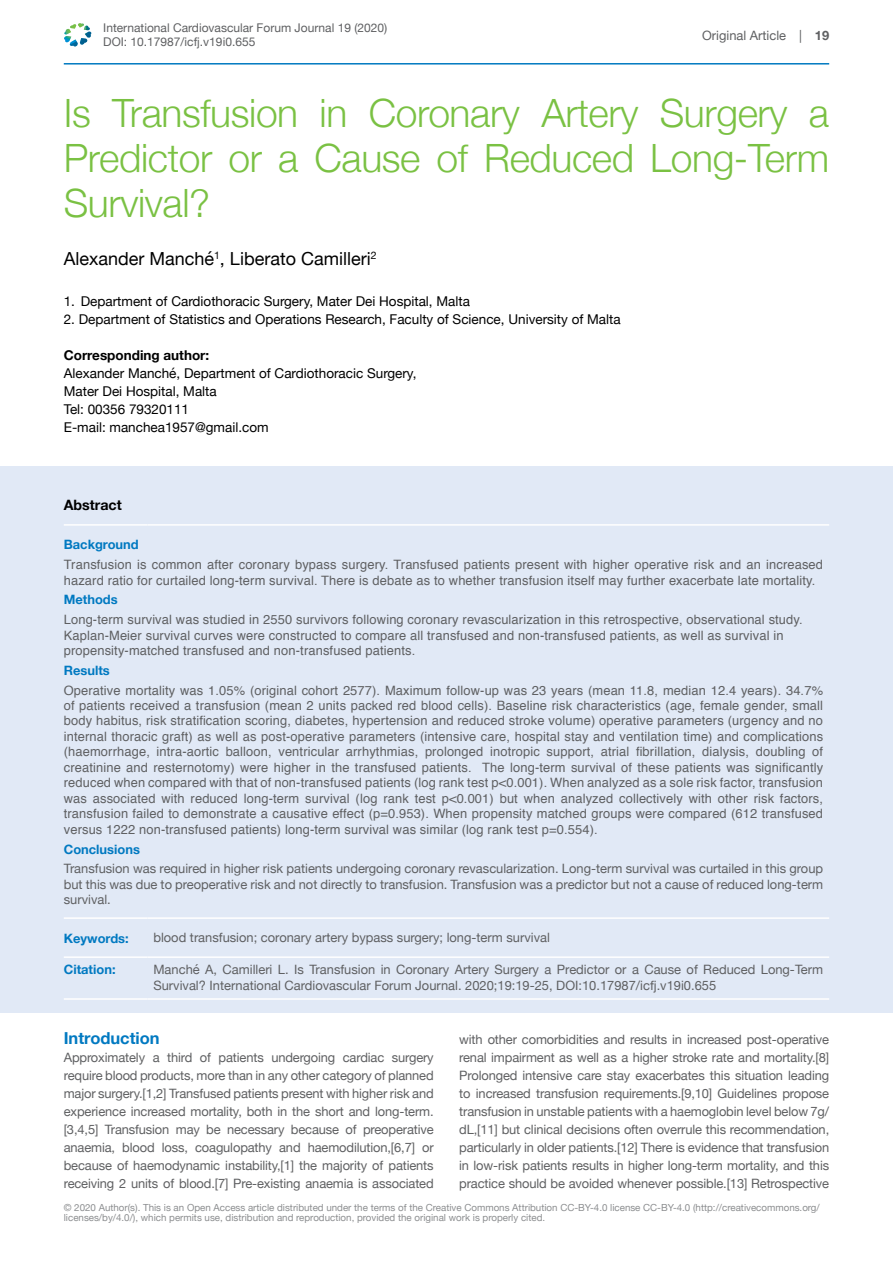
<style>
.page{position:relative;width:893px;height:1263px;background:#fff}
.page>*{position:absolute;margin:0;border:0;box-sizing:border-box;transform-origin:0 0}
.t1{font:300 39px/45px "Helvetica Neue";letter-spacing:-.01em;color:#7ac143;text-align:justify}
.t2{font:18px "Helvetica Neue";color:#000}
.t3{font:700 16.5px "Helvetica Neue";color:#0079c1}
.t4{font:700 14.25px "Helvetica Neue";color:#000}
.t5{font:13.5px/18px "Helvetica Neue";color:#000}
.t6{font:700 13.5px "Helvetica Neue";color:#000}
.t7{font:12.9px/15.5px "Helvetica";letter-spacing:.01em;color:#5f6062}
.t8{font:12.9px/18px "Helvetica Neue";color:#5f6062;text-align:justify}
.t9{font:700 12.9px "Helvetica Neue";color:#0079c1}
.t10{font:12px/14.4px "Helvetica Neue";color:#5f6062}
.t11{font:9.75px/10.5px "Helvetica Neue";color:#8c8e90}
.s1{font-weight:700}
</style>
<div class="page">
<hr style="left:64px;top:63px;width:765px;height:2px;background:#0079c1">
<svg style="left:64px;top:23px;width:28px;height:24px"></svg>
<div style="left:0;top:466px;width:893px;height:546px;background:#e1e9f6"></div>
<hr style="left:64px;top:524px;width:83px;height:2px;background:#fff">
<hr style="left:147px;top:524px;width:682px;height:2px;background:#fff">
<hr style="left:64px;top:917px;width:83px;height:2px;background:#fff">
<hr style="left:147px;top:917px;width:682px;height:2px;background:#fff">
<hr style="left:64px;top:956px;width:83px;height:2px;background:#fff">
<hr style="left:147px;top:956px;width:682px;height:2px;background:#fff">
<hr style="left:64px;top:998px;width:83px;height:2px;background:#fff">
<hr style="left:147px;top:998px;width:682px;height:2px;background:#fff">
<p class="t10" style="left:103px;top:21px;width:286px">International Cardiovascular Forum Journal 19 (2020)<br>DOI: 10.17987/icfj.v19i0.655</p>
<p class="t8" style="left:702px;top:27px;width:129px">Original Article | <span class="s1">19</span></p>
<h1 class="t1" style="left:64px;top:88px;width:767px">Is Transfusion in Coronary Artery Surgery a Predictor or a Cause of Reduced Long-Term Survival?</h1>
<h2 class="t2" style="left:64px;top:246px;width:314px">Alexander Manché<sup>1</sup>, Liberato Camilleri<sup>2</sup></h2>
<p class="t5" style="left:64px;top:293px;width:408px">1. Department of Cardiothoracic Surgery, Mater Dei Hospital, Malta</p>
<p class="t5" style="left:64px;top:311px;width:558px">2. Department of Statistics and Operations Research, Faculty of Science, University of Malta</p>
<p class="t6" style="left:64px;top:345px;width:147px">Corresponding author:</p>
<p class="t5" style="left:64px;top:365px;width:354px">Alexander Manché, Department of Cardiothoracic Surgery, Mater Dei Hospital, Malta<br>Tel: 00356 79320111<br>E-mail: manchea1957@gmail.com</p>
<p class="t4" style="left:64px;top:494px;width:60px">Abstract</p>
<p class="t9" style="left:64px;top:535px;width:77px">Background</p>
<p class="t7" style="left:64px;top:557px;width:761px">Transfusion is common after coronary bypass surgery. Transfused patients present with higher operative risk and an increased hazard ratio for curtailed long-term survival. There is debate as to whether transfusion itself may further exacerbate late mortality.</p>
<p class="t9" style="left:64px;top:590px;width:55px">Methods</p>
<p class="t7" style="left:64px;top:612px;width:740px">Long-term survival was studied in 2550 survivors following coronary revascularization in this retrospective, observational study.<br>Kaplan-Meier survival curves were constructed to compare all transfused and non-transfused patients, as well as survival in propensity-matched transfused and non-transfused patients.</p>
<p class="t9" style="left:64px;top:660px;width:48px">Results</p>
<p class="t7" style="left:64px;top:683px;width:761px;text-align:justify">Operative mortality was 1.05% (original cohort 2577). Maximum follow-up was 23 years (mean 11.8, median 12.4 years). 34.7% of patients received a transfusion (mean 2 units packed red blood cells). Baseline risk characteristics (age, female gender, small body habitus, risk stratification scoring, diabetes, hypertension and reduced stroke volume) operative parameters (urgency and no internal thoracic graft) as well as post-operative parameters (intensive care, hospital stay and ventilation time) and complications (haemorrhage, intra-aortic balloon, ventricular arrhythmias, prolonged inotropic support, atrial fibrillation, dialysis, doubling of creatinine and resternotomy) were higher in the transfused patients. The long-term survival of these patients was significantly reduced when compared with that of non-transfused patients (log rank test p&lt;0.001). When analyzed as a sole risk factor, transfusion was associated with reduced long-term survival (log rank test p&lt;0.001) but when analyzed collectively with other risk factors, transfusion failed to demonstrate a causative effect (p=0.953). When propensity matched groups were compared (612 transfused versus 1222 non-transfused patients) long-term survival was similar (log rank test p=0.554).</p>
<p class="t9" style="left:64px;top:839px;width:78px">Conclusions</p>
<p class="t8" style="left:64px;top:862px;width:761px;line-height:15.5px">Transfusion was required in higher risk patients undergoing coronary revascularization. Long-term survival was curtailed in this group but this was due to preoperative risk and not directly to transfusion. Transfusion was a predictor but not a cause of reduced long-term survival.</p>
<p class="t9" style="left:64px;top:928px;width:66px">Keywords:</p>
<p class="t8" style="left:153px;top:929px;width:398px">blood transfusion; coronary artery bypass surgery; long-term survival</p>
<p class="t9" style="left:64px;top:959px;width:53px">Citation:</p>
<p class="t8" style="left:153px;top:962px;width:671px;line-height:16.5px">Manché A, Camilleri L. Is Transfusion in Coronary Artery Surgery a Predictor or a Cause of Reduced Long-Term<br>Survival? International Cardiovascular Forum Journal. 2020;19:19-25, DOI:10.17987/icfj.v19i0.655</p>
<p class="t3" style="left:64px;top:1025px;width:97px">Introduction</p>
<p class="t8" style="left:64px;top:1049px;width:371px">Approximately a third of patients undergoing cardiac surgery require blood products, more than in any other category of planned major surgery.[1,2] Transfused patients present with higher risk and experience increased mortality, both in the short and long-term. [3,4,5] Transfusion may be necessary because of preoperative anaemia, blood loss, coagulopathy and haemodilution,[6,7] or because of haemodynamic instability,[1] the majority of patients receiving 2 units of blood.[7] Pre-existing anaemia is associated</p>
<p class="t8" style="left:459px;top:1031px;width:371px">with other comorbidities and results in increased post-operative renal impairment as well as a higher stroke rate and mortality.[8] Prolonged intensive care stay exacerbates this situation leading to increased transfusion requirements.[9,10] Guidelines propose transfusion in unstable patients with a haemoglobin level below 7g/ dL,[11] but clinical decisions often overrule this recommendation, particularly in older patients.[12] There is evidence that transfusion in low-risk patients results in higher long-term mortality, and this practice should be avoided whenever possible.[13] Retrospective</p>
<p class="t11" style="left:64px;top:1203px;width:757px">© 2020 Author(s). This is an Open Access article distributed under the terms of the Creative Commons Attribution CC-BY-4.0 license CC-BY-4.0 (http://creativecommons.org/ licenses/by/4.0/), which permits use, distribution and reproduction, provided the original work is properly cited.</p>
</div>
